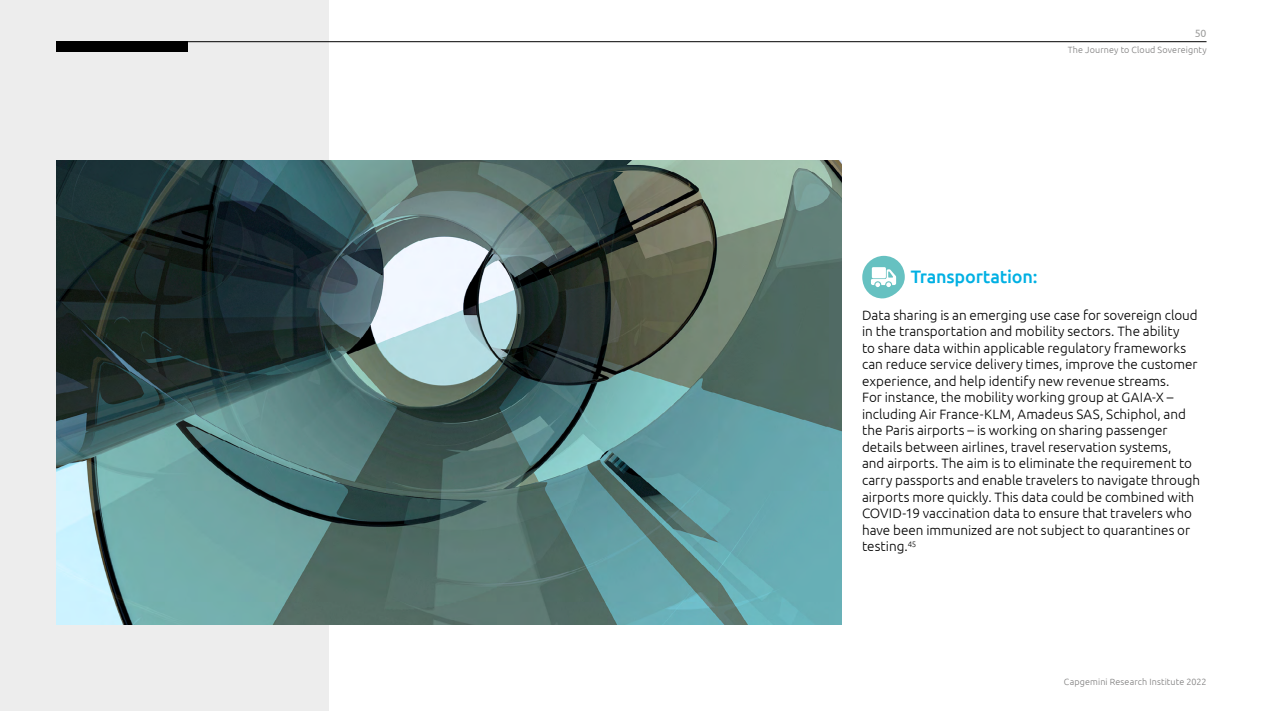
<style>
.page{position:relative;width:1263px;height:711px;background:#fff}
.page>*{position:absolute;margin:0;border:0;box-sizing:border-box;transform-origin:0 0}
.t1{font:500 18px "Ubuntu";letter-spacing:-.01em;color:#00b0e3}
.t2{font:300 13.5px/16.5px "Ubuntu";color:#000}
.t3{font:10.5px "Ubuntu";color:#9d9d9c}
.t4{font:300 9px "Ubuntu";letter-spacing:.015em;color:#7c7b7b}
</style>
<div class="page">
<div style="left:0;top:0;width:328px;height:710px;background:#ededed"></div>
<svg style="left:862px;top:255px;width:43px;height:44px"></svg>
<img style="left:56px;top:160px;width:786px;height:464px">
<div style="left:56px;top:41px;width:131px;height:11px;background:#000"></div>
<hr style="left:186px;top:41px;width:1020px;height:1px;background:#000">
<p class="t3" style="left:1195px;top:27px;width:13px">50</p>
<p class="t4" style="left:1068px;top:44px;width:140px">The Journey to Cloud Sovereignty</p>
<h1 class="t1" style="left:911px;top:265px;width:128px">Transportation:</h1>
<p class="t2" style="left:862px;top:306px;width:339px">Data sharing is an emerging use case for sovereign cloud in the transportation and mobility sectors. The ability<br>to share data within applicable regulatory frameworks can reduce service delivery times, improve the customer experience, and help identify new revenue streams.<br>For instance, the mobility working group at GAIA-X – including Air France-KLM, Amadeus SAS, Schiphol, and the Paris airports – is working on sharing passenger details between airlines, travel reservation systems,<br>and airports. The aim is to eliminate the requirement to carry passports and enable travelers to navigate through airports more quickly. This data could be combined with COVID-19 vaccination data to ensure that travelers who have been immunized are not subject to quarantines or testing.<sup>45</sup></p>
<p class="t4" style="left:1064px;top:676px;width:144px">Capgemini Research Institute 2022</p>
</div>
